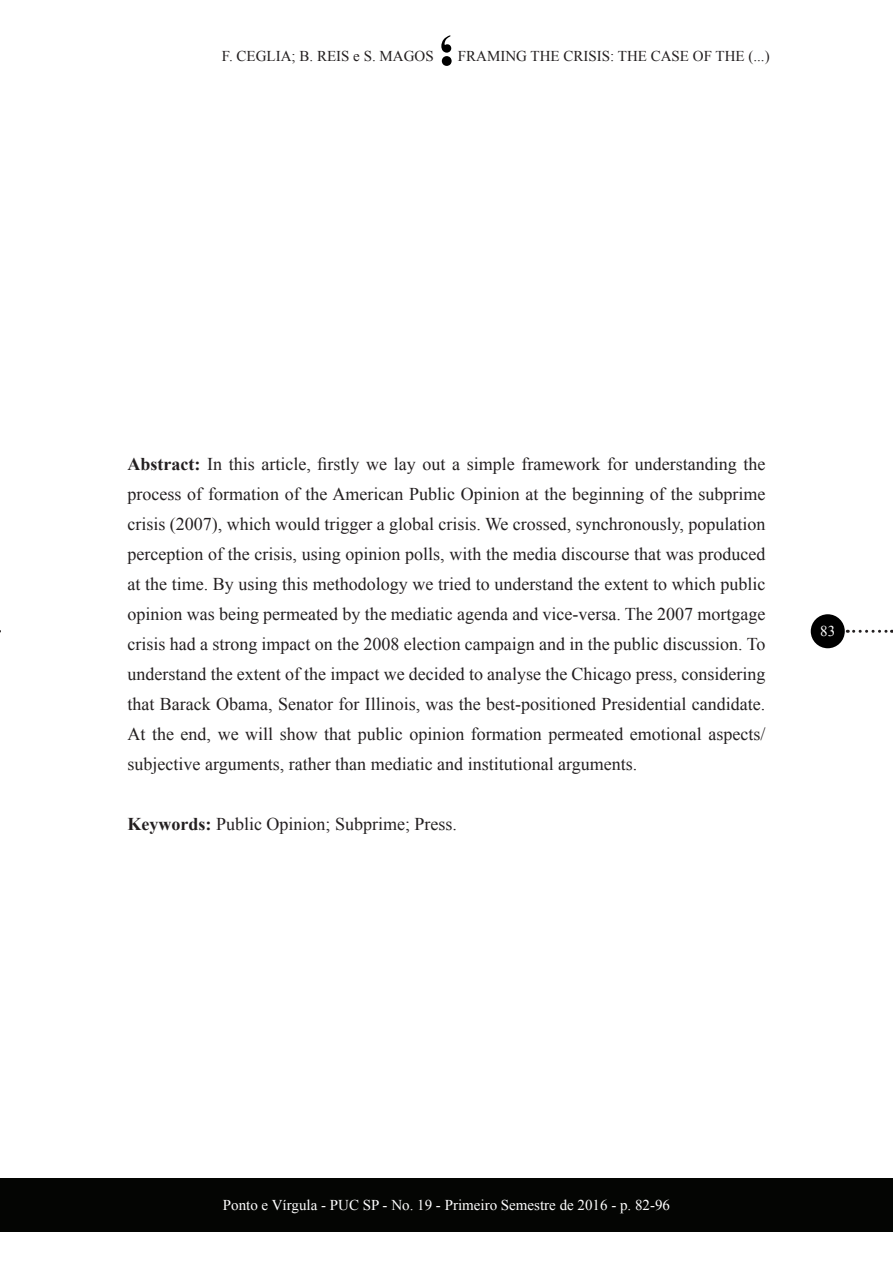
<style>
.page{position:relative;width:893px;height:1263px;background:#fff}
.page>*{position:absolute;margin:0;border:0;box-sizing:border-box;transform-origin:0 0}
.t1{font:18px/30px "Times New Roman";color:#231f20;text-align:justify}
.t2{font:15px "Times New Roman";color:#fff}
.t3{font:15px "Times New Roman";color:#231f20}
.s1{font-weight:700}
</style>
<div class="page">
<svg style="left:441px;top:35px;width:11px;height:31px"></svg>
<div style="left:0;top:1178px;width:893px;height:54px;background:#040503"></div>
<div style="left:811px;top:614px;width:34px;height:34px;background:#000;border-radius:50%"></div>
<svg style="left:854px;top:630px;width:38px;height:3px"></svg>
<p class="t3" style="left:222px;top:46px;width:213px">F. CEGLIA; B. REIS e S. MAGOS</p>
<p class="t3" style="left:458px;top:46px;width:313px">FRAMING THE CRISIS: THE CASE OF THE (...)</p>
<p class="t1" style="left:128px;top:449px;width:639px"><span class="s1">Abstract:</span> In this article, firstly we lay out a simple framework for understanding the process of formation of the American Public Opinion at the beginning of the subprime crisis (2007), which would trigger a global crisis. We crossed, synchronously, population perception of the crisis, using opinion polls, with the media discourse that was produced at the time. By using this methodology we tried to understand the extent to which public opinion was being permeated by the mediatic agenda and vice-versa. The 2007 mortgage crisis had a strong impact on the 2008 election campaign and in the public discussion. To understand the extent of the impact we decided to analyse the Chicago press, considering that Barack Obama, Senator for Illinois, was the best-positioned Presidential candidate.<br>At the end, we will show that public opinion formation permeated emotional aspects/ subjective arguments, rather than mediatic and institutional arguments.</p>
<p class="t1" style="left:128px;top:809px;width:331px"><span class="s1">Keywords:</span> Public Opinion; Subprime; Press.</p>
<p class="t2" style="left:820px;top:621px;width:16px">83</p>
<p class="t2" style="left:223px;top:1195px;width:449px">Ponto e Vírgula - PUC SP - No. 19 - Primeiro Semestre de 2016 - p. 82-96</p>
</div>
